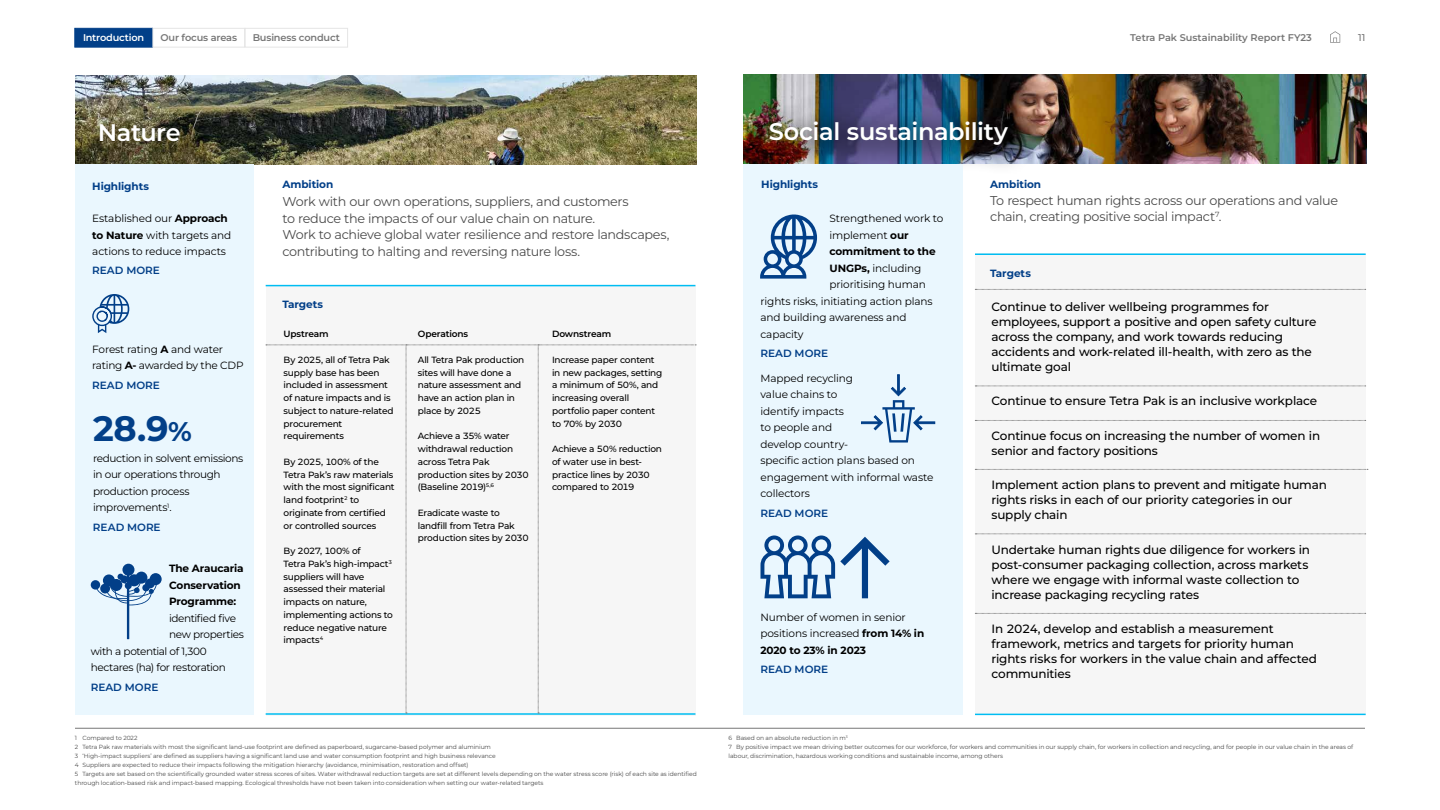
<style>
.page{position:relative;width:1440px;height:810px;background:#fff}
.page>*{position:absolute;margin:0;border:0;box-sizing:border-box;transform-origin:0 0}
.t1{font:700 35.25px "Montserrat";color:#023f88}
.t2{font:600 24px "Montserrat";letter-spacing:-.015em;color:#fff}
.t3{font:12.75px/16.5px "Montserrat";letter-spacing:-.03em;color:#4a4a4a}
.t4{font:500 12px/15px "Montserrat";letter-spacing:-.015em;color:#000}
.t5{font:10.5px/16.5px "Montserrat";letter-spacing:-.01em;color:#000}
.t6{font:10.5px/16.5px "Montserrat";letter-spacing:-.035em;color:#000}
.t7{font:600 10.5px "Montserrat";color:#023f88}
.t8{font:10.5px "Montserrat";letter-spacing:-.04em;color:#000}
.t9{font:700 10.5px "Montserrat";letter-spacing:-.01em;color:#023f88}
.t10{font:700 10.5px/16.5px "Montserrat";letter-spacing:-.015em;color:#000}
.t11{font:10.5px "Montserrat";letter-spacing:-.045em;color:#000}
.t12{font:600 9.75px "Montserrat";letter-spacing:-.01em;color:#777}
.t13{font:600 9.75px "Montserrat";letter-spacing:-.02em;color:#fff}
.t14{font:500 9.75px "Montserrat";color:#777}
.t15{font:500 9px/12.8px "Montserrat";letter-spacing:-.02em;color:#000}
.t16{font:600 9px "Montserrat";letter-spacing:-.02em;color:#000}
.t17{font:6px/9px "Montserrat";letter-spacing:-.005em;color:#4a4a4a}
.s1{font-weight:700}
.s2{font-size:27px}
</style>
<div class="page">
<div style="left:975px;top:254px;width:391px;height:460px;background:#f6f6f6"></div>
<div style="left:266px;top:286px;width:429px;height:429px;background:#f6f6f6"></div>
<hr style="left:975px;top:254px;width:391px;height:1px;background:#00bdf2">
<hr style="left:975px;top:714px;width:391px;height:1px;background:#00bdf2">
<hr style="left:266px;top:285px;width:429px;height:1px;background:#00bdf2">
<hr style="left:266px;top:713px;width:429px;height:2px;background:#00bdf2">
<svg style="left:975px;top:289px;width:391px;height:1px"></svg>
<svg style="left:975px;top:386px;width:391px;height:1px"></svg>
<svg style="left:975px;top:420px;width:391px;height:1px"></svg>
<svg style="left:975px;top:469px;width:393px;height:1px"></svg>
<svg style="left:975px;top:534px;width:391px;height:1px"></svg>
<svg style="left:975px;top:613px;width:391px;height:1px"></svg>
<svg style="left:266px;top:345px;width:430px;height:369px"></svg>
<img style="left:75px;top:75px;width:622px;height:90px">
<div style="left:77px;top:102px;width:135px;height:72px;background:#000;opacity:.2"></div>
<div style="left:75px;top:165px;width:178px;height:550px;background:#eaf7fe"></div>
<svg style="left:92px;top:294px;width:37px;height:39px"></svg>
<div style="left:150px;top:573px;width:12px;height:12px;background:#023f88;border-radius:50%"></div>
<div style="left:135px;top:572px;width:12px;height:12px;background:#023f88;border-radius:50%"></div>
<div style="left:122px;top:564px;width:12px;height:12px;background:#023f88;border-radius:50%"></div>
<div style="left:91px;top:580px;width:9px;height:10px;background:#023f88;border-radius:50%"></div>
<svg style="left:95px;top:574px;width:62px;height:31px"></svg>
<hr style="left:127px;top:574px;width:2px;height:65px;background:#023f88">
<img style="left:743px;top:74px;width:624px;height:90px">
<div style="left:747px;top:99px;width:293px;height:79px;background:#000;opacity:.3"></div>
<div style="left:744px;top:164px;width:219px;height:551px;background:#eaf7fe"></div>
<svg style="left:760px;top:215px;width:57px;height:64px"></svg>
<svg style="left:861px;top:374px;width:74px;height:69px"></svg>
<svg style="left:760px;top:536px;width:130px;height:62px"></svg>
<svg style="left:1330px;top:31px;width:10px;height:12px"></svg>
<hr style="left:75px;top:728px;width:1290px;height:1px;background:#777">
<svg style="left:74px;top:28px;width:274px;height:20px"></svg>
<h3 class="t13" style="left:83px;top:31px;width:63px">Introduction</h3>
<h3 class="t12" style="left:161px;top:31px;width:78px">Our focus areas</h3>
<h3 class="t12" style="left:253px;top:31px;width:89px">Business conduct</h3>
<h3 class="t12" style="left:1130px;top:31px;width:183px">Tetra Pak Sustainability Report FY23</h3>
<h3 class="t14" style="left:1358px;top:31px;width:9px">11</h3>
<h2 class="t2" style="left:98px;top:115px;width:84px">Nature</h2>
<h3 class="t9" style="left:92px;top:178px;width:58px">Highlights</h3>
<h3 class="t5" style="left:92px;top:210px;width:141px">Established our <span class="s1">Approach to Nature</span> with targets and actions to reduce impacts</h3>
<h3 class="t7" style="left:92px;top:263px;width:69px">READ MORE</h3>
<h3 class="t5" style="left:92px;top:340px;width:153px">Forest rating <span class="s1">A</span> and water rating <span class="s1">A-</span> awarded by the CDP</h3>
<h3 class="t7" style="left:92px;top:378px;width:69px">READ MORE</h3>
<h1 class="t1" style="left:93px;top:403px;width:100px">28.9<span class="s2">%</span></h1>
<h3 class="t6" style="left:93px;top:449px;width:152px">reduction in solvent emissions in our operations through production process improvements<sup>1</sup>.</h3>
<h3 class="t7" style="left:93px;top:519px;width:69px">READ MORE</h3>
<h3 class="t10" style="left:169px;top:560px;width:76px">The Araucaria<br>Conservation<br>Programme:</h3>
<h3 class="t8" style="left:169px;top:611px;width:68px">identified five</h3>
<h3 class="t8" style="left:169px;top:627px;width:76px">new properties</h3>
<h3 class="t11" style="left:91px;top:644px;width:118px">with a potential of 1,300</h3>
<h3 class="t8" style="left:91px;top:660px;width:137px">hectares (ha) for restoration</h3>
<h3 class="t7" style="left:91px;top:680px;width:69px">READ MORE</h3>
<h3 class="t9" style="left:282px;top:177px;width:52px">Ambition</h3>
<h3 class="t3" style="left:282px;top:193px;width:389px">Work with our own operations, suppliers, and customers<br>to reduce the impacts of our value chain on nature.<br>Work to achieve global water resilience and restore landscapes, contributing to halting and reversing nature loss.</h3>
<h3 class="t9" style="left:282px;top:297px;width:42px">Targets</h3>
<h3 class="t16" style="left:284px;top:328px;width:46px">Upstream</h3>
<h3 class="t15" style="left:284px;top:353px;width:111px">By 2025, all of Tetra Pak supply base has been included in assessment of nature impacts and is subject to nature-related procurement requirements</h3>
<h3 class="t15" style="left:284px;top:455px;width:112px">By 2025, 100% of the<br>Tetra Pak’s raw materials with the most significant land footprint<sup>2</sup> to originate from certified or controlled sources</h3>
<h3 class="t15" style="left:284px;top:544px;width:111px">By 2027, 100% of<br>Tetra Pak’s high-impact<sup>3 </sup>suppliers will have assessed their material impacts on nature, implementing actions to reduce negative nature impacts<sup>4</sup></h3>
<h3 class="t16" style="left:418px;top:328px;width:52px">Operations</h3>
<h3 class="t15" style="left:418px;top:353px;width:108px">All Tetra Pak production sites will have done a nature assessment and have an action plan in place by 2025</h3>
<h3 class="t15" style="left:418px;top:429px;width:112px">Achieve a 35% water withdrawal reduction across Tetra Pak production sites by 2030 (Baseline 2019)<sup>5,6</sup></h3>
<h3 class="t15" style="left:418px;top:506px;width:112px">Eradicate waste to landfill from Tetra Pak production sites by 2030</h3>
<h3 class="t16" style="left:552px;top:328px;width:61px">Downstream</h3>
<h3 class="t15" style="left:552px;top:353px;width:112px">Increase paper content in new packages, setting a minimum of 50%, and increasing overall portfolio paper content to 70% by 2030</h3>
<h3 class="t15" style="left:552px;top:442px;width:112px">Achieve a 50% reduction of water use in best&shy;practice lines by 2030 compared to 2019</h3>
<h2 class="t2" style="left:769px;top:115px;width:241px">Social sustainability</h2>
<h3 class="t9" style="left:761px;top:177px;width:58px">Highlights</h3>
<h3 class="t5" style="left:830px;top:210px;width:115px">Strengthened work to</h3>
<h3 class="t5" style="left:830px;top:227px;width:81px">implement <span class="s1">our</span></h3>
<h3 class="t10" style="left:830px;top:243px;width:108px">commitment to the</h3>
<h3 class="t5" style="left:830px;top:260px;width:93px"><span class="s1">UNGPs,</span> including</h3>
<h3 class="t5" style="left:830px;top:276px;width:98px">prioritising human</h3>
<h3 class="t5" style="left:761px;top:293px;width:174px">rights risks, initiating action plans</h3>
<h3 class="t5" style="left:761px;top:309px;width:147px">and building awareness and</h3>
<h3 class="t5" style="left:761px;top:326px;width:45px">capacity</h3>
<h3 class="t7" style="left:761px;top:346px;width:69px">READ MORE</h3>
<h3 class="t5" style="left:761px;top:369px;width:174px">Mapped recycling<br>value chains to<br>identify impacts<br>to people and<br>develop country-<br>specific action plans based on engagement with informal waste collectors</h3>
<h3 class="t7" style="left:761px;top:506px;width:69px">READ MORE</h3>
<h3 class="t9" style="left:990px;top:177px;width:52px">Ambition</h3>
<h3 class="t3" style="left:990px;top:192px;width:349px">To respect human rights across our operations and value chain, creating positive social impact<sup>7</sup>.</h3>
<h3 class="t9" style="left:990px;top:266px;width:42px">Targets</h3>
<h3 class="t4" style="left:992px;top:298px;width:326px">Continue to deliver wellbeing programmes for employees, support a positive and open safety culture across the company, and work towards reducing accidents and work-related ill-health, with zero as the ultimate goal</h3>
<h3 class="t4" style="left:992px;top:393px;width:327px">Continue to ensure Tetra Pak is an inclusive workplace</h3>
<h3 class="t4" style="left:992px;top:427px;width:330px">Continue focus on increasing the number of women in senior and factory positions</h3>
<h3 class="t4" style="left:992px;top:477px;width:337px">Implement action plans to prevent and mitigate human rights risks in each of our priority categories in our supply chain</h3>
<h3 class="t4" style="left:992px;top:541px;width:320px">Undertake human rights due diligence for workers in post-consumer packaging collection, across markets where we engage with informal waste collection to increase packaging recycling rates</h3>
<h3 class="t4" style="left:992px;top:621px;width:327px">In 2024, develop and establish a measurement framework, metrics and targets for priority human rights risks for workers in the value chain and affected communities</h3>
<h3 class="t5" style="left:760px;top:608px;width:165px">Number of women in senior positions increased <span class="s1">from 14% in<br>2020 to 23% in 2023</span></h3>
<h3 class="t7" style="left:760px;top:662px;width:69px">READ MORE</h3>
<p class="t17" style="left:75px;top:733px;width:623px">1 Compared to 2022<br>2 Tetra Pak raw materials with most the significant land-use footprint are defined as paperboard, sugarcane-based polymer and aluminium<br>3 ‘High-impact suppliers’ are defined as suppliers having a significant land use and water consumption footprint and high business relevance<br>4 Suppliers are expected to reduce their impacts following the mitigation hierarchy (avoidance, minimisation, restoration and offset)<br>5 Targets are set based on the scientifically grounded water stress scores of sites. Water withdrawal reduction targets are set at different levels depending on the water stress score (risk) of each site as identified through location-based risk and impact-based mapping. Ecological thresholds have not been taken into consideration when setting our water-related targets</p>
<p class="t17" style="left:729px;top:733px;width:626px">6 Based on an absolute reduction in m<sup>3<br></sup>7 By positive impact we mean driving better outcomes for our workforce, for workers and communities in our supply chain, for workers in collection and recycling, and for people in our value chain in the areas of labour, discrimination, hazardous working conditions and sustainable income, among others</p>
</div>
